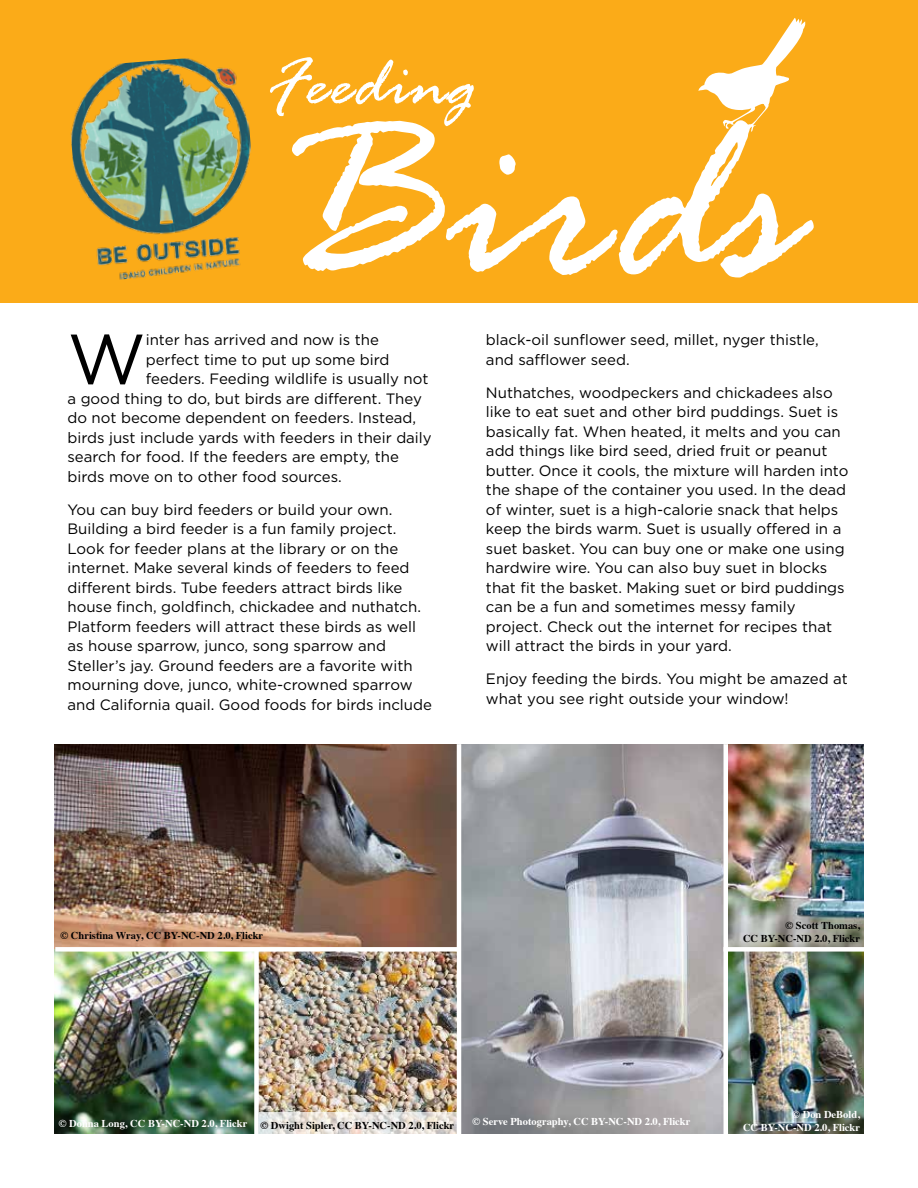
<style>
.page{position:relative;width:918px;height:1188px;background:#fff}
.page>*{position:absolute;margin:0;border:0;box-sizing:border-box;transform-origin:0 0}
.t1{font:italic 253.5px "Rage";color:#fff}
.t2{font:italic 73.5px "Rage";letter-spacing:.01em;color:#fff}
.t3{font:70.65px "Gotham";color:#000}
.t4{font:15px/19.5px "Gotham";color:#000}
.t5{font:700 10.5px/12.6px "Times";color:#000;text-align:right}
.t6{font:700 10.5px/12.6px "Times";color:#fff;text-align:right}
</style>
<div class="page">
<img style="left:54px;top:744px;width:810px;height:390px">
<div style="left:0;top:0;width:918px;height:302px;background:#fbab18"></div>
<img style="left:70px;top:58px;width:181px;height:222px">
<hr style="left:457px;top:744px;width:4px;height:390px;background:#fff">
<hr style="left:724px;top:744px;width:4px;height:390px;background:#fff">
<div style="left:254px;top:949px;width:5px;height:185px;background:#fff"></div>
<div style="left:55px;top:947px;width:404px;height:5px;background:#fff"></div>
<div style="left:724px;top:947px;width:140px;height:5px;background:#fff"></div>
<svg style="left:698px;top:18px;width:108px;height:114px"></svg>
<svg style="left:259px;top:1113px;width:198px;height:21px;background:#e6e1db"></svg>
<h2 class="t2" style="left:268px;top:44px;width:210px">Feeding</h2>
<h1 class="t1" style="left:269px;top:68px;width:529px">Birds</h1>
<h3 class="t3" style="left:68px;top:314px;width:80px">W</h3>
<p class="t4" style="left:146px;top:330px;width:235px">inter has arrived and now is the</p>
<p class="t4" style="left:146px;top:349px;width:245px">perfect time to put up some bird</p>
<p class="t4" style="left:146px;top:369px;width:284px">feeders. Feeding wildlife is usually not</p>
<p class="t4" style="left:67px;top:388px;width:356px">a good thing to do, but birds are different. They</p>
<p class="t4" style="left:67px;top:408px;width:350px">do not become dependent on feeders. Instead,</p>
<p class="t4" style="left:67px;top:427px;width:366px">birds just include yards with feeders in their daily</p>
<p class="t4" style="left:67px;top:447px;width:333px">search for food. If the feeders are empty, the</p>
<p class="t4" style="left:67px;top:466px;width:276px">birds move on to other food sources.</p>
<p class="t4" style="left:67px;top:499px;width:366px">You can buy bird feeders or build your own.<br>Building a bird feeder is a fun family project.<br>Look for feeder plans at the library or on the internet. Make several kinds of feeders to feed different birds. Tube feeders attract birds like house finch, goldfinch, chickadee and nuthatch.<br>Platform feeders will attract these birds as well as house sparrow, junco, song sparrow and Steller’s jay. Ground feeders are a favorite with mourning dove, junco, white-crowned sparrow and California quail. Good foods for birds include</p>
<p class="t4" style="left:486px;top:330px;width:334px">black-oil sunflower seed, millet, nyger thistle, and safflower seed.</p>
<p class="t4" style="left:486px;top:382px;width:364px">Nuthatches, woodpeckers and chickadees also like to eat suet and other bird puddings. Suet is basically fat. When heated, it melts and you can add things like bird seed, dried fruit or peanut butter. Once it cools, the mixture will harden into the shape of the container you used. In the dead of winter, suet is a high-calorie snack that helps keep the birds warm. Suet is usually offered in a suet basket. You can buy one or make one using hardwire wire. You can also buy suet in blocks that fit the basket. Making suet or bird puddings can be a fun and sometimes messy family project. Check out the internet for recipes that will attract the birds in your yard.</p>
<p class="t4" style="left:486px;top:669px;width:363px">Enjoy feeding the birds. You might be amazed at what you see right outside your window!</p>
<p class="t5" style="left:60px;top:928px;width:204px">© Christina Wray, CC BY-NC-ND 2.0, Flickr</p>
<p class="t5" style="left:743px;top:918px;width:119px">© Scott Thomas,<br>CC BY-NC-ND 2.0, Flickr</p>
<p class="t6" style="left:59px;top:1116px;width:190px">© Donna Long, CC BY-NC-ND 2.0, Flickr</p>
<p class="t5" style="left:261px;top:1118px;width:195px">© Dwight Sipler, CC BY-NC-ND 2.0, Flickr</p>
<p class="t6" style="left:473px;top:1114px;width:219px">© Serve Photography, CC BY-NC-ND 2.0, Flickr</p>
<p class="t6" style="left:743px;top:1107px;width:119px">© Don DeBold,<br>CC BY-NC-ND 2.0, Flickr</p>
</div>
